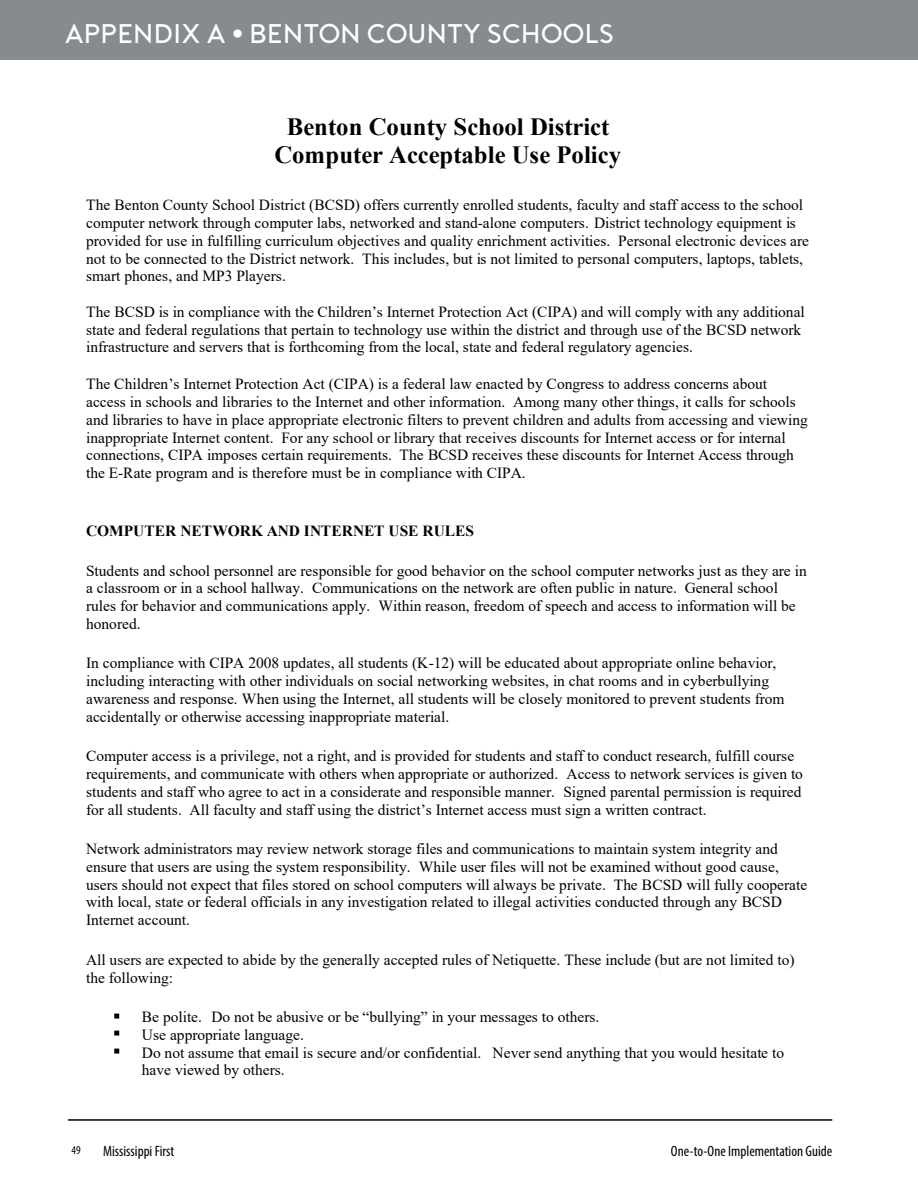
<style>
.page{position:relative;width:918px;height:1188px;background:#fff}
.page>*{position:absolute;margin:0;border:0;box-sizing:border-box;transform-origin:0 0}
.t1{font:300 27px "Porter";color:#fff}
.t2{font:700 24.75px/28.2px "Times New Roman";color:#000;text-align:center}
.t3{font:15.45px/17.9px "Times New Roman";color:#000}
.t4{font:700 15.45px "Times New Roman";color:#000}
.t5{font:condensed 15px "Myriad Pro";color:#000}
.t6{font:condensed 12px "Myriad Pro";color:#000}
</style>
<div class="page">
<div style="left:0;top:0;width:918px;height:60px;background:#878a8e"></div>
<hr style="left:68px;top:1119px;width:764px;height:2px;background:#000">
<img style="left:114px;top:1013px;width:6px;height:41px">
<h1 class="t1" style="left:65px;top:18px;width:551px">APPENDIX A • BENTON COUNTY SCHOOLS</h1>
<h2 class="t2" style="left:274px;top:112px;width:348px">Benton County School District<br>Computer Acceptable Use Policy</h2>
<p class="t3" style="left:86px;top:196px;width:724px">The Benton County School District (BCSD) offers currently enrolled students, faculty and staff access to the school computer network through computer labs, networked and stand-alone computers. District technology equipment is provided for use in fulfilling curriculum objectives and quality enrichment activities. Personal electronic devices are not to be connected to the District network. This includes, but is not limited to personal computers, laptops, tablets, smart phones, and MP3 Players.</p>
<p class="t3" style="left:86px;top:302px;width:720px">The BCSD is in compliance with the Children’s Internet Protection Act (CIPA) and will comply with any additional state and federal regulations that pertain to technology use within the district and through use of the BCSD network infrastructure and servers that is forthcoming from the local, state and federal regulatory agencies.</p>
<p class="t3" style="left:86px;top:375px;width:723px">The Children’s Internet Protection Act (CIPA) is a federal law enacted by Congress to address concerns about access in schools and libraries to the Internet and other information. Among many other things, it calls for schools and libraries to have in place appropriate electronic filters to prevent children and adults from accessing and viewing inappropriate Internet content. For any school or library that receives discounts for Internet access or for internal connections, CIPA imposes certain requirements. The BCSD receives these discounts for Internet Access through the E-Rate program and is therefore must be in compliance with CIPA.</p>
<p class="t4" style="left:86px;top:520px;width:389px">COMPUTER NETWORK AND INTERNET USE RULES</p>
<p class="t3" style="left:86px;top:561px;width:722px">Students and school personnel are responsible for good behavior on the school computer networks just as they are in a classroom or in a school hallway. Communications on the network are often public in nature. General school rules for behavior and communications apply. Within reason, freedom of speech and access to information will be honored.</p>
<p class="t3" style="left:86px;top:654px;width:700px">In compliance with CIPA 2008 updates, all students (K-12) will be educated about appropriate online behavior, including interacting with other individuals on social networking websites, in chat rooms and in cyberbullying awareness and response. When using the Internet, all students will be closely monitored to prevent students from accidentally or otherwise accessing inappropriate material.</p>
<p class="t3" style="left:86px;top:747px;width:718px">Computer access is a privilege, not a right, and is provided for students and staff to conduct research, fulfill course requirements, and communicate with others when appropriate or authorized. Access to network services is given to students and staff who agree to act in a considerate and responsible manner. Signed parental permission is required for all students. All faculty and staff using the district’s Internet access must sign a written contract.</p>
<p class="t3" style="left:86px;top:840px;width:723px">Network administrators may review network storage files and communications to maintain system integrity and ensure that users are using the system responsibility. While user files will not be examined without good cause, users should not expect that files stored on school computers will always be private. The BCSD will fully cooperate with local, state or federal officials in any investigation related to illegal activities conducted through any BCSD Internet account.</p>
<p class="t3" style="left:86px;top:950px;width:710px">All users are expected to abide by the generally accepted rules of Netiquette. These include (but are not limited to) the following:</p>
<p class="t3" style="left:142px;top:1007px;width:644px">Be polite. Do not be abusive or be “bullying” in your messages to others.<br>Use appropriate language.<br>Do not assume that email is secure and/or confidential. Never send anything that you would hesitate to have viewed by others.</p>
<p class="t6" style="left:72px;top:1143px;width:11px">49</p>
<p class="t5" style="left:103px;top:1142px;width:73px">Mississippi First</p>
<p class="t5" style="left:671px;top:1142px;width:163px">One-to-One Implementation Guide</p>
</div>
